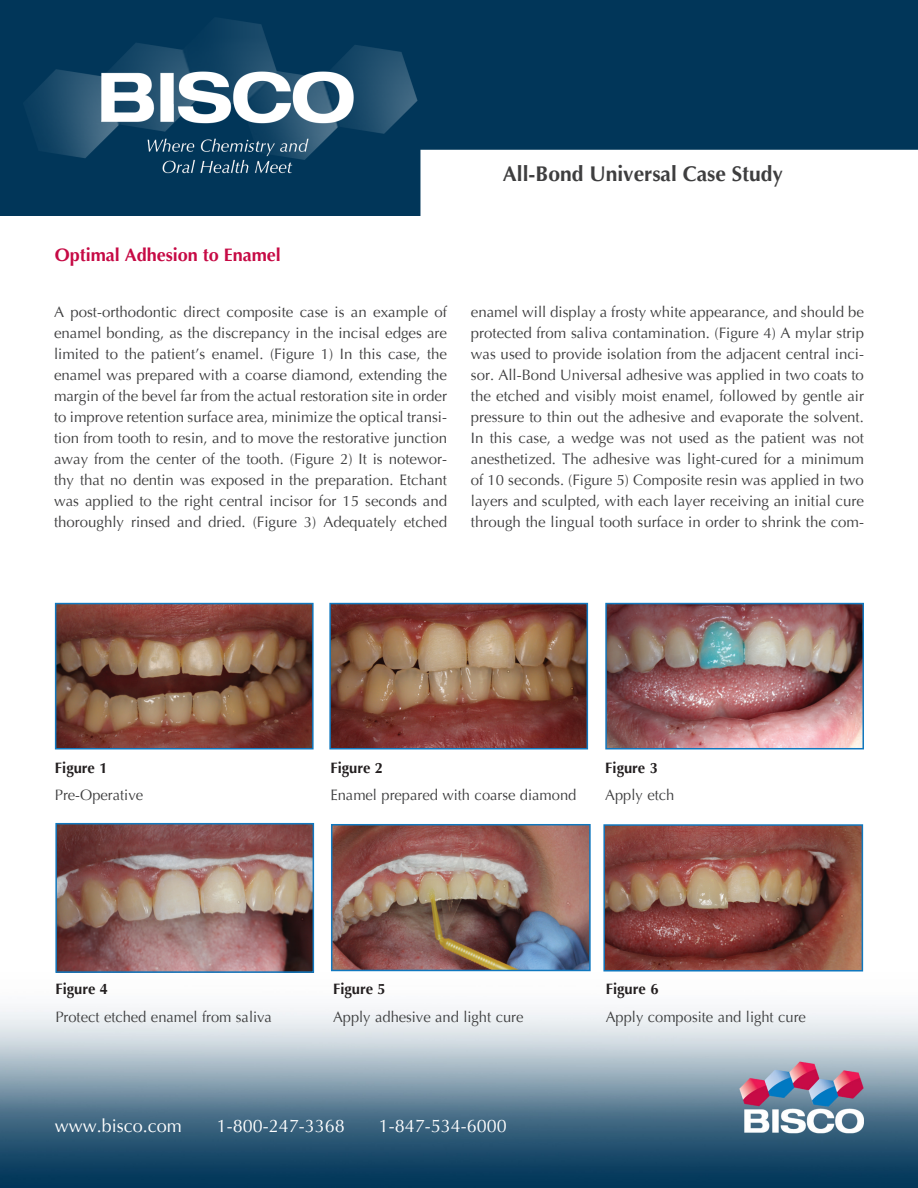
<style>
.page{position:relative;width:918px;height:1188px;background:#fff}
.page>*{position:absolute;margin:0;border:0;box-sizing:border-box;transform-origin:0 0}
.t1{font:700 21.15px "Optima";color:#3e3e3f}
.t2{font:18.15px "Optima";color:#fff}
.t3{font:700 18px "Optima";color:#c60a45}
.t4{font:15px/21px "Optima";color:#3e3e3f;text-align:justify}
.t5{font:700 15px "Optima";color:#231f20}
</style>
<div class="page">
<img style="left:0;top:972px;width:918px;height:216px">
<img style="left:0;top:0;width:918px;height:216px">
<img style="left:58px;top:606px;width:253px;height:140px">
<div style="left:55px;top:603px;width:259px;height:146px;border:2px solid #1078bf"></div>
<img style="left:608px;top:606px;width:253px;height:140px">
<div style="left:605px;top:603px;width:259px;height:146px;border:2px solid #1078bf"></div>
<img style="left:332px;top:606px;width:253px;height:140px">
<div style="left:329px;top:603px;width:259px;height:146px;border:2px solid #1078bf"></div>
<img style="left:334px;top:827px;width:254px;height:141px">
<div style="left:331px;top:824px;width:260px;height:147px;border:2px solid #1078bf"></div>
<img style="left:606px;top:827px;width:254px;height:142px">
<div style="left:603px;top:824px;width:260px;height:148px;border:2px solid #1078bf"></div>
<img style="left:58px;top:826px;width:253px;height:144px">
<div style="left:55px;top:823px;width:259px;height:150px;border:2px solid #1078bf"></div>
<p class="t1" style="left:503px;top:161px;width:282px">All-Bond Universal Case Study</p>
<p class="t3" style="left:55px;top:243px;width:228px">Optimal Adhesion to Enamel</p>
<p class="t4" style="left:54px;top:301px;width:395px">A post-orthodontic direct composite case is an example of enamel bonding, as the discrepancy in the incisal edges are limited to the patient’s enamel. (Figure 1) In this case, the enamel was prepared with a coarse diamond, extending the margin of the bevel far from the actual restoration site in order to improve retention surface area, minimize the optical transi&shy;tion from tooth to resin, and to move the restorative junction away from the center of the tooth. (Figure 2) It is notewor&shy;thy that no dentin was exposed in the preparation. Etchant was applied to the right central incisor for 15 seconds and thoroughly rinsed and dried. (Figure 3) Adequately etched</p>
<p class="t4" style="left:471px;top:301px;width:395px">enamel will display a frosty white appearance, and should be protected from saliva contamination. (Figure 4) A mylar strip was used to provide isolation from the adjacent central inci&shy;sor. All-Bond Universal adhesive was applied in two coats to the etched and visibly moist enamel, followed by gentle air pressure to thin out the adhesive and evaporate the solvent.<br>In this case, a wedge was not used as the patient was not anesthetized. The adhesive was light-cured for a minimum of 10 seconds. (Figure 5) Composite resin was applied in two layers and sculpted, with each layer receiving an initial cure through the lingual tooth surface in order to shrink the com-</p>
<p class="t5" style="left:55px;top:758px;width:54px">Figure 1</p>
<p class="t4" style="left:55px;top:785px;width:90px">Pre-Operative</p>
<p class="t5" style="left:330px;top:758px;width:54px">Figure 2</p>
<p class="t4" style="left:330px;top:785px;width:247px">Enamel prepared with coarse diamond</p>
<p class="t5" style="left:605px;top:758px;width:54px">Figure 3</p>
<p class="t4" style="left:605px;top:785px;width:71px">Apply etch</p>
<p class="t5" style="left:55px;top:979px;width:54px">Figure 4</p>
<p class="t4" style="left:55px;top:1006px;width:218px">Protect etched enamel from saliva</p>
<p class="t5" style="left:333px;top:979px;width:54px">Figure 5</p>
<p class="t4" style="left:333px;top:1006px;width:192px">Apply adhesive and light cure</p>
<p class="t2" style="left:55px;top:1115px;width:129px">www.bisco.com</p>
<p class="t2" style="left:217px;top:1115px;width:130px">1-800-247-3368</p>
<p class="t2" style="left:379px;top:1115px;width:130px">1-847-534-6000</p>
<p class="t5" style="left:606px;top:979px;width:54px">Figure 6</p>
<p class="t4" style="left:606px;top:1006px;width:202px">Apply composite and light cure</p>
</div>
